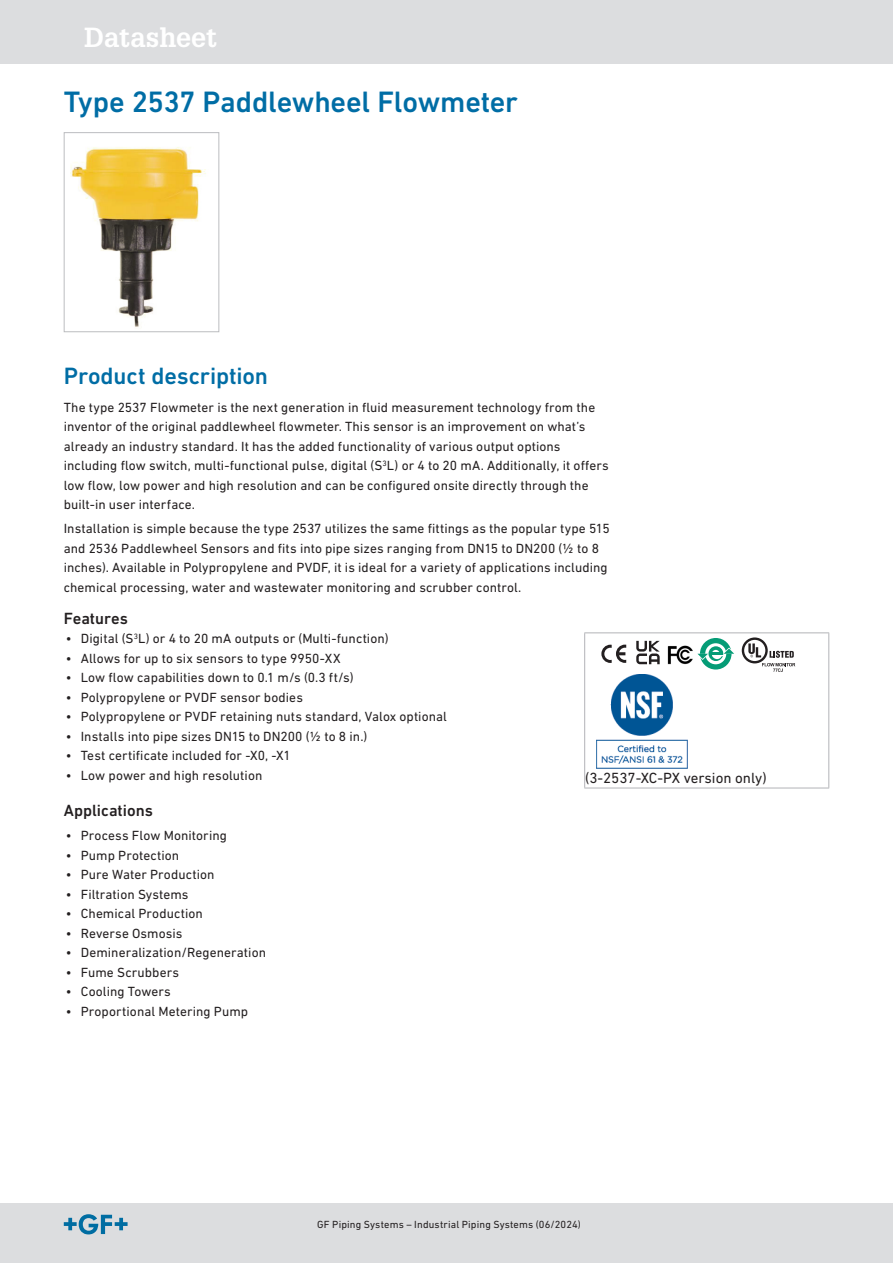
<style>
.page{position:relative;width:893px;height:1263px;background:#fff}
.page>*{position:absolute;margin:0;border:0;box-sizing:border-box;transform-origin:0 0}
.Überschrift_1_Kap_x{font:500 30px "DIN Next W1 G";letter-spacing:-.01em;color:#006da5}
.t1{font:700 27px "Glypha LT Pro";color:#fff}
.Überschrift_3_Kap_x{font:500 24px "DIN Next W1 G";letter-spacing:-.005em;color:#006da5}
.Kastenanker{font:500 16.5px "DIN Next W1 G";color:#231f20}
.Überschrift_4__oNr{font:500 16.5px "DIN Next W1 G";letter-spacing:-.005em;color:#231f20}
.Body_text{font:15px "DIN Next W1 G";color:#231f20}
.Grundtext{font:13.5px/19.5px "DIN Next W1 G";letter-spacing:.005em;color:#231f20}
.t2{font:10.5px "DIN Next W1 G";letter-spacing:.015em;color:#231f20}
</style>
<div class="page">
<div style="left:0;top:1203px;width:893px;height:60px;background:#dcdddf"></div>
<svg style="left:64px;top:1214px;width:64px;height:20px"></svg>
<div style="left:0;top:0;width:893px;height:64px;background:#dcdddf"></div>
<hr style="left:584px;top:632px;width:245px;height:1px;background:#b2b3b7">
<hr style="left:584px;top:633px;width:1px;height:155px;background:#b2b3b7">
<hr style="left:828px;top:633px;width:1px;height:155px;background:#b2b3b7">
<hr style="left:584px;top:788px;width:245px;height:1px;background:#b2b3b7">
<svg style="left:601px;top:645px;width:25px;height:18px"></svg>
<svg style="left:636px;top:641px;width:24px;height:23px"></svg>
<img style="left:667px;top:645px;width:26px;height:20px">
<div style="left:700px;top:638px;width:31px;height:31px;background:#059c76;border-radius:50%"></div>
<svg style="left:705px;top:643px;width:21px;height:21px"></svg>
<svg style="left:697px;top:647px;width:37px;height:13px"></svg>
<svg style="left:742px;top:637px;width:26px;height:26px"></svg>
<div style="left:744px;top:640px;width:21px;height:21px;background:#fff;border-radius:50%"></div>
<svg style="left:748px;top:643px;width:47px;height:29px"></svg>
<img style="left:597px;top:674px;width:90px;height:94px">
<img style="left:70px;top:147px;width:136px;height:180px">
<div style="left:64px;top:132px;width:155px;height:200px;border:1px solid #bcbdc0"></div>
<h2 class="t1" style="left:84px;top:20px;width:134px">Datasheet</h2>
<p class="Überschrift_1_Kap_x" style="left:64px;top:84px;width:456px">Type 2537 Paddlewheel Flowmeter</p>
<p class="Überschrift_3_Kap_x" style="left:64px;top:362px;width:206px">Product description</p>
<p class="Grundtext" style="left:64px;top:397px;width:546px">The type 2537 Flowmeter is the next generation in fluid measurement technology from the inventor of the original paddlewheel flowmeter. This sensor is an improvement on what’s already an industry standard. It has the added functionality of various output options including flow switch, multi-functional pulse, digital (S<sup>3</sup>L) or 4 to 20 mA. Additionally, it offers low flow, low power and high resolution and can be configured onsite directly through the built-in user interface.</p>
<p class="Grundtext" style="left:64px;top:519px;width:547px">Installation is simple because the type 2537 utilizes the same fittings as the popular type 515 and 2536 Paddlewheel Sensors and fits into pipe sizes ranging from DN15 to DN200 (½ to 8 inches). Available in Polypropylene and PVDF, it is ideal for a variety of applications including chemical processing, water and wastewater monitoring and scrubber control.</p>
<p class="Überschrift_4__oNr" style="left:64px;top:609px;width:66px">Features</p>
<p class="Grundtext" style="left:66px;top:628px;width:324px">• Digital (S<sup>3</sup>L) or 4 to 20 mA outputs or (Multi-function)</p>
<p class="Grundtext" style="left:66px;top:648px;width:276px">• Allows for up to six sensors to type 9950-XX</p>
<p class="Grundtext" style="left:66px;top:667px;width:289px">• Low flow capabilities down to 0.1 m/s (0.3 ft/s)</p>
<p class="Grundtext" style="left:66px;top:687px;width:239px">• Polypropylene or PVDF sensor bodies</p>
<p class="Grundtext" style="left:66px;top:706px;width:383px">• Polypropylene or PVDF retaining nuts standard, Valox optional</p>
<p class="Grundtext" style="left:66px;top:726px;width:303px">• Installs into pipe sizes DN15 to DN200 (½ to 8 in.)</p>
<p class="Grundtext" style="left:66px;top:745px;width:226px">• Test certificate included for -X0, -X1</p>
<p class="Grundtext" style="left:66px;top:765px;width:198px">• Low power and high resolution</p>
<p class="Body_text" style="left:585px;top:769px;width:183px">(3-2537-XC-PX version only)</p>
<p class="Kastenanker" style="left:64px;top:801px;width:91px">Applications</p>
<p class="Grundtext" style="left:66px;top:826px;width:163px">• Process Flow Monitoring</p>
<p class="Grundtext" style="left:66px;top:845px;width:115px">• Pump Protection</p>
<p class="Grundtext" style="left:66px;top:865px;width:150px">• Pure Water Production</p>
<p class="Grundtext" style="left:66px;top:884px;width:124px">• Filtration Systems</p>
<p class="Grundtext" style="left:66px;top:904px;width:138px">• Chemical Production</p>
<p class="Grundtext" style="left:66px;top:923px;width:118px">• Reverse Osmosis</p>
<p class="Grundtext" style="left:66px;top:943px;width:202px">• Demineralization/Regeneration</p>
<p class="Grundtext" style="left:66px;top:962px;width:115px">• Fume Scrubbers</p>
<p class="Grundtext" style="left:66px;top:982px;width:106px">• Cooling Towers</p>
<p class="Grundtext" style="left:66px;top:1001px;width:184px">• Proportional Metering Pump</p>
<p class="t2" style="left:317px;top:1219px;width:265px">GF Piping Systems – Industrial Piping Systems (06/2024)</p>
</div>
